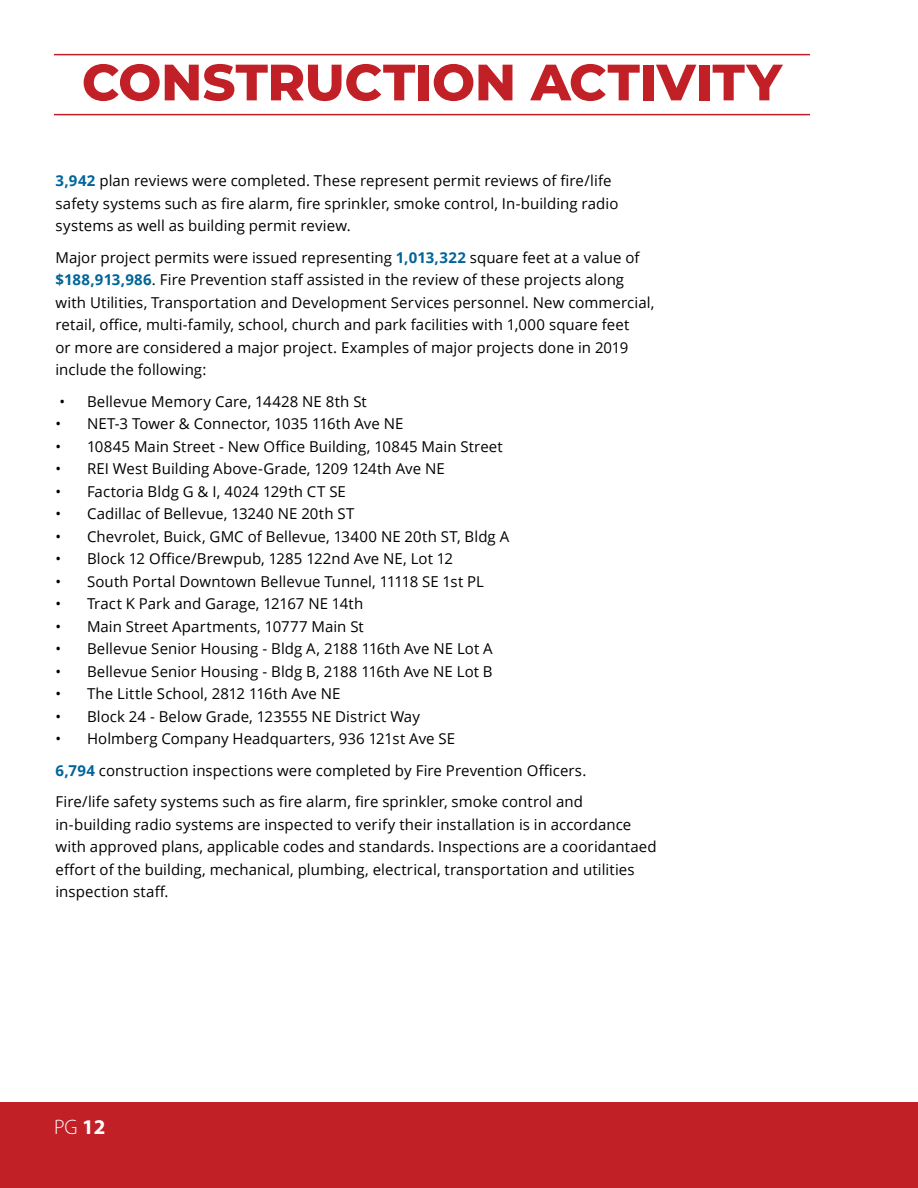
<style>
.page{position:relative;width:918px;height:1188px;background:#fff}
.page>*{position:absolute;margin:0;border:0;box-sizing:border-box;transform-origin:0 0}
.t1{font:800 51px "Montserrat";letter-spacing:-.005em;color:#c02026}
.t2{font:300 21px "Myriad Pro";color:#fff}
.t3{font:15px/22.5px "Open Sans";letter-spacing:.005em;color:#000}
.s1{font-weight:700;color:#006598}
.s2{font-weight:700}
</style>
<div class="page">
<div style="left:0;top:1102px;width:918px;height:86px;background:#c02026"></div>
<hr style="left:54px;top:54px;width:756px;height:1px;background:#c02026">
<hr style="left:54px;top:114px;width:756px;height:1px;background:#c02026">
<h1 class="t1" style="left:82px;top:45px;width:702px">CONSTRUCTION ACTIVITY</h1>
<p class="t3" style="left:56px;top:169px;width:564px"><span class="s1">3,942</span> plan reviews were completed. These represent permit reviews of fire/life safety systems such as fire alarm, fire sprinkler, smoke control, In-building radio systems as well as building permit review.</p>
<p class="t3" style="left:56px;top:246px;width:600px">Major project permits were issued representing <span class="s1">1,013,322</span> square feet at a value of <span class="s1">$188,913,986</span>. Fire Prevention staff assisted in the review of these projects along with Utilities, Transportation and Development Services personnel. New commercial, retail, office, multi-family, school, church and park facilities with 1,000 square feet<br>or more are considered a major project. Examples of major projects done in 2019 include the following:</p>
<p class="t3" style="left:59px;top:390px;width:309px">• Bellevue Memory Care, 14428 NE 8th St</p>
<p class="t3" style="left:56px;top:412px;width:350px">• NET-3 Tower &amp; Connector, 1035 116th Ave NE</p>
<p class="t3" style="left:56px;top:435px;width:449px">• 10845 Main Street - New Office Building, 10845 Main Street</p>
<p class="t3" style="left:56px;top:457px;width:391px">• REI West Building Above-Grade, 1209 124th Ave NE</p>
<p class="t3" style="left:56px;top:480px;width:292px">• Factoria Bldg G &amp; I, 4024 129th CT SE</p>
<p class="t3" style="left:56px;top:502px;width:301px">• Cadillac of Bellevue, 13240 NE 20th ST</p>
<p class="t3" style="left:56px;top:525px;width:455px">• Chevrolet, Buick, GMC of Bellevue, 13400 NE 20th ST, Bldg A</p>
<p class="t3" style="left:56px;top:547px;width:399px">• Block 12 Office/Brewpub, 1285 122nd Ave NE, Lot 12</p>
<p class="t3" style="left:56px;top:570px;width:430px">• South Portal Downtown Bellevue Tunnel, 11118 SE 1st PL</p>
<p class="t3" style="left:56px;top:592px;width:309px">• Tract K Park and Garage, 12167 NE 14th</p>
<p class="t3" style="left:56px;top:615px;width:310px">• Main Street Apartments, 10777 Main St</p>
<p class="t3" style="left:56px;top:637px;width:439px">• Bellevue Senior Housing - Bldg A, 2188 116th Ave NE Lot A</p>
<p class="t3" style="left:56px;top:660px;width:439px">• Bellevue Senior Housing - Bldg B, 2188 116th Ave NE Lot B</p>
<p class="t3" style="left:56px;top:682px;width:287px">• The Little School, 2812 116th Ave NE</p>
<p class="t3" style="left:56px;top:705px;width:366px">• Block 24 - Below Grade, 123555 NE District Way</p>
<p class="t3" style="left:56px;top:723px;width:532px;line-height:31.5px">• Holmberg Company Headquarters, 936 121st Ave SE<br><span class="s1">6,794</span> construction inspections were completed by Fire Prevention Officers.<br>Fire/life safety systems such as fire alarm, fire sprinkler, smoke control and</p>
<p class="t3" style="left:56px;top:813px;width:603px">in-building radio systems are inspected to verify their installation is in accordance with approved plans, applicable codes and standards. Inspections are a cooridantaed effort of the building, mechanical, plumbing, electrical, transportation and utilities inspection staff.</p>
<h2 class="t2" style="left:54px;top:1114px;width:53px">PG <span class="s2">12</span></h2>
</div>
